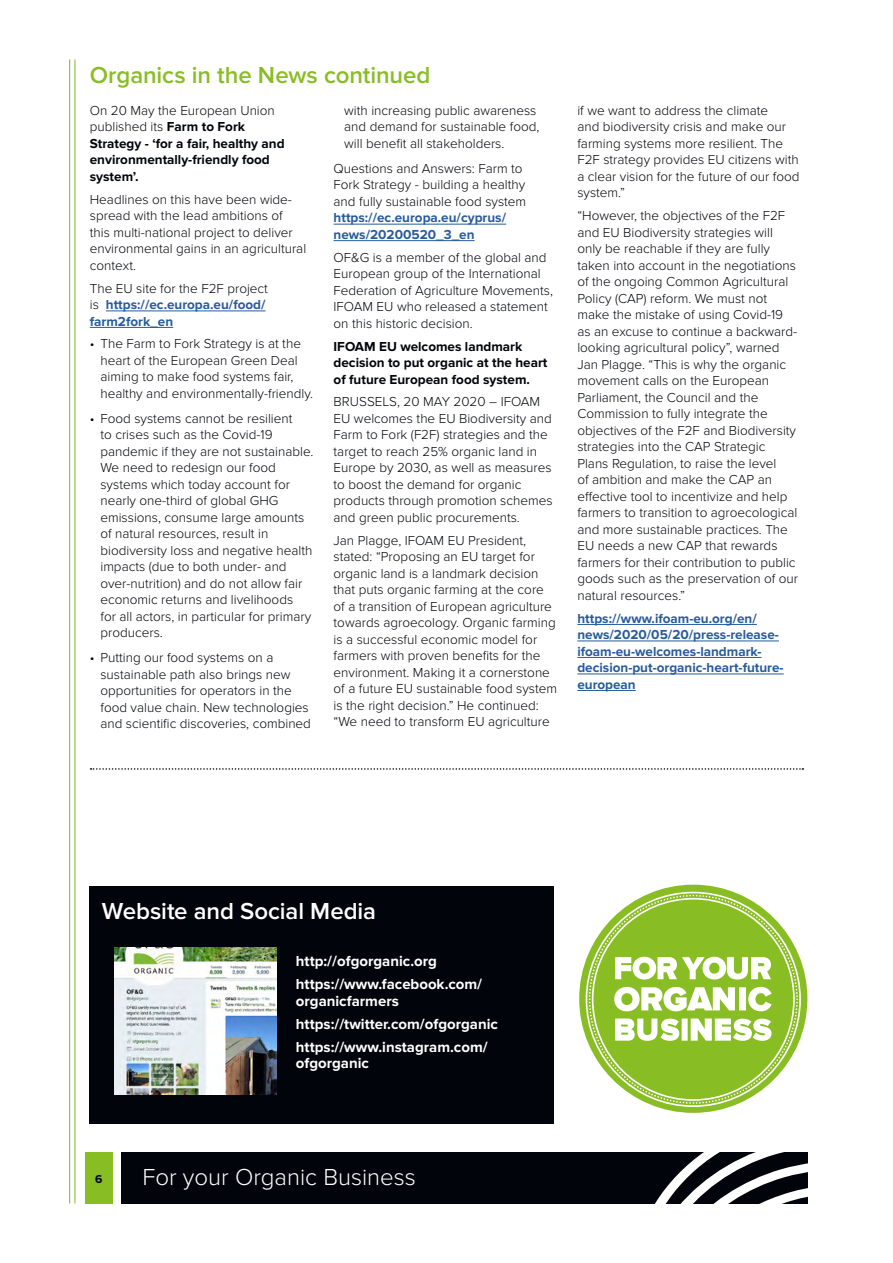
<style>
.page{position:relative;width:893px;height:1263px;background:#fff}
.page>*{position:absolute;margin:0;border:0;box-sizing:border-box;transform-origin:0 0}
.t1{font:600 24px "Proxima Nova";letter-spacing:-.005em;color:#89bd24}
.t2{font:300 24px "Proxima Nova";color:#fff}
.t3{font:600 24px "Proxima Nova";letter-spacing:-.005em;color:#fff}
.t4{font:700 15px/22.8px "Proxima Nova";color:#fff}
.t5{font:300 13.5px/16.5px "Proxima Nova";color:#01040a}
.t6{font:700 13.5px/16.5px "Proxima Nova";color:#275b9b}
.t7{font:700 13.5px/16.5px "Proxima Nova";color:#01040a}
.t8{font:700 12px "Proxima Nova";color:#01040a}
.s1{font-weight:300}
.s2{font-weight:300;color:#01040a}
.s3{font-weight:700;color:#275b9b}
</style>
<div class="page">
<div style="left:85px;top:1152px;width:28px;height:51px;background:#89bd24"></div>
<div style="left:121px;top:1152px;width:687px;height:51px;background:#01040a"></div>
<svg style="left:655px;top:1152px;width:153px;height:51px"></svg>
<hr style="left:74px;top:60px;width:1px;height:1143px;background:#89bd24">
<hr style="left:69px;top:60px;width:1px;height:1143px;background:#89bd24">
<hr style="left:106px;top:311px;width:160px;height:1px;background:#275b9b">
<hr style="left:90px;top:327px;width:83px;height:1px;background:#275b9b">
<hr style="left:334px;top:224px;width:172px;height:1px;background:#275b9b">
<hr style="left:334px;top:240px;width:141px;height:1px;background:#275b9b">
<hr style="left:577px;top:624px;width:180px;height:1px;background:#275b9b">
<hr style="left:577px;top:641px;width:202px;height:1px;background:#275b9b">
<hr style="left:577px;top:657px;width:184px;height:1px;background:#275b9b">
<hr style="left:577px;top:674px;width:207px;height:1px;background:#275b9b">
<hr style="left:577px;top:690px;width:59px;height:1px;background:#275b9b">
<svg style="left:579px;top:885px;width:228px;height:228px"></svg>
<svg style="left:587px;top:893px;width:212px;height:212px"></svg>
<div style="left:639px;top:963px;width:10px;height:11px;background:#89bd24;border-radius:50%"></div>
<div style="left:89px;top:887px;width:465px;height:237px;background:#01040a"></div>
<img style="left:115px;top:947px;width:162px;height:147px">
<svg style="left:91px;top:768px;width:712px;height:2px"></svg>
<p class="t1" style="left:90px;top:61px;width:342px">Organics in the News continued</p>
<p class="t7" style="left:90px;top:103px;width:196px"><span class="s1">On 20 May the European Union published its</span> Farm to Fork<br>Strategy - ‘for a fair, healthy and environmentally-friendly food system’.</p>
<p class="t5" style="left:90px;top:191px;width:218px">Headlines on this have been wide&shy;spread with the lead ambitions of this multi-national project to deliver environmental gains in an agricultural context.</p>
<p class="t6" style="left:90px;top:281px;width:180px"><span class="s2">The EU site for the F2F project is</span> https://ec.europa.eu/food/ farm2fork_en</p>
<p class="t5" style="left:100px;top:336px;width:214px;text-indent:-11px">• The Farm to Fork Strategy is at the heart of the European Green Deal aiming to make food systems fair, healthy and environmentally-friendly.</p>
<p class="t5" style="left:100px;top:411px;width:215px;text-indent:-11px">• Food systems cannot be resilient<br>to crises such as the Covid-19 pandemic if they are not sustainable.<br>We need to redesign our food systems which today account for nearly one-third of global GHG emissions, consume large amounts of natural resources, result in biodiversity loss and negative health impacts (due to both under- and over-nutrition) and do not allow fair economic returns and livelihoods<br>for all actors, in particular for primary producers.</p>
<p class="t5" style="left:100px;top:650px;width:212px;text-indent:-11px">• Putting our food systems on a sustainable path also brings new opportunities for operators in the food value chain. New technologies and scientific discoveries, combined</p>
<p class="t5" style="left:344px;top:102px;width:197px">with increasing public awareness and demand for sustainable food, will benefit all stakeholders.</p>
<p class="t5" style="left:334px;top:160px;width:194px">Questions and Answers: Farm to<br>Fork Strategy - building a healthy and fully sustainable food system <span class="s3">https://ec.europa.eu/cyprus/ news/20200520_3_en</span></p>
<p class="t5" style="left:334px;top:249px;width:221px">OF&amp;G is a member of the global and European group of the International Federation of Agriculture Movements, IFOAM EU who released a statement on this historic decision.</p>
<p class="t7" style="left:334px;top:339px;width:215px">IFOAM EU welcomes landmark decision to put organic at the heart of future European food system.</p>
<p class="t5" style="left:334px;top:394px;width:220px">BRUSSELS, 20 MAY 2020 – IFOAM EU welcomes the EU Biodiversity and Farm to Fork (F2F) strategies and the target to reach 25% organic land in Europe by 2030, as well as measures to boost the demand for organic products through promotion schemes and green public procurements.</p>
<p class="t5" style="left:334px;top:532px;width:225px">Jan Plagge, IFOAM EU President, stated: “Proposing an EU target for organic land is a landmark decision that puts organic farming at the core of a transition of European agriculture towards agroecology. Organic farming is a successful economic model for farmers with proven benefits for the environment. Making it a cornerstone of a future EU sustainable food system is the right decision.” He continued: “We need to transform EU agriculture</p>
<p class="t5" style="left:577px;top:102px;width:224px">if we want to address the climate<br>and biodiversity crisis and make our farming systems more resilient. The<br>F2F strategy provides EU citizens with a clear vision for the future of our food system.”</p>
<p class="t5" style="left:577px;top:208px;width:222px">“However, the objectives of the F2F and EU Biodiversity strategies will only be reachable if they are fully taken into account in the negotiations of the ongoing Common Agricultural Policy (CAP) reform. We must not make the mistake of using Covid-19 as an excuse to continue a backward&shy;looking agricultural policy”, warned Jan Plagge. “This is why the organic movement calls on the European Parliament, the Council and the Commission to fully integrate the objectives of the F2F and Biodiversity strategies into the CAP Strategic Plans Regulation, to raise the level<br>of ambition and make the CAP an effective tool to incentivize and help farmers to transition to agroecological and more sustainable practices. The EU needs a new CAP that rewards farmers for their contribution to public goods such as the preservation of our natural resources.”</p>
<p class="t6" style="left:577px;top:610px;width:208px">https://www.ifoam-eu.org/en/ news/2020/05/20/press-release&shy;ifoam-eu-welcomes-landmark&shy;decision-put-organic-heart-future&shy;european</p>
<p class="t3" style="left:102px;top:897px;width:276px">Website and Social Media</p>
<p class="t4" style="left:296px;top:951px;width:188px">http://ofgorganic.org https://www.facebook.com/</p>
<p class="t4" style="left:296px;top:990px;width:204px">organicfarmers https://twitter.com/ofgorganic https://www.instagram.com/</p>
<p class="t4" style="left:296px;top:1052px;width:75px">ofgorganic</p>
<p class="t8" style="left:95px;top:1172px;width:9px">6</p>
<h1 class="t2" style="left:142px;top:1163px;width:275px">For your Organic Business</h1>
</div>
